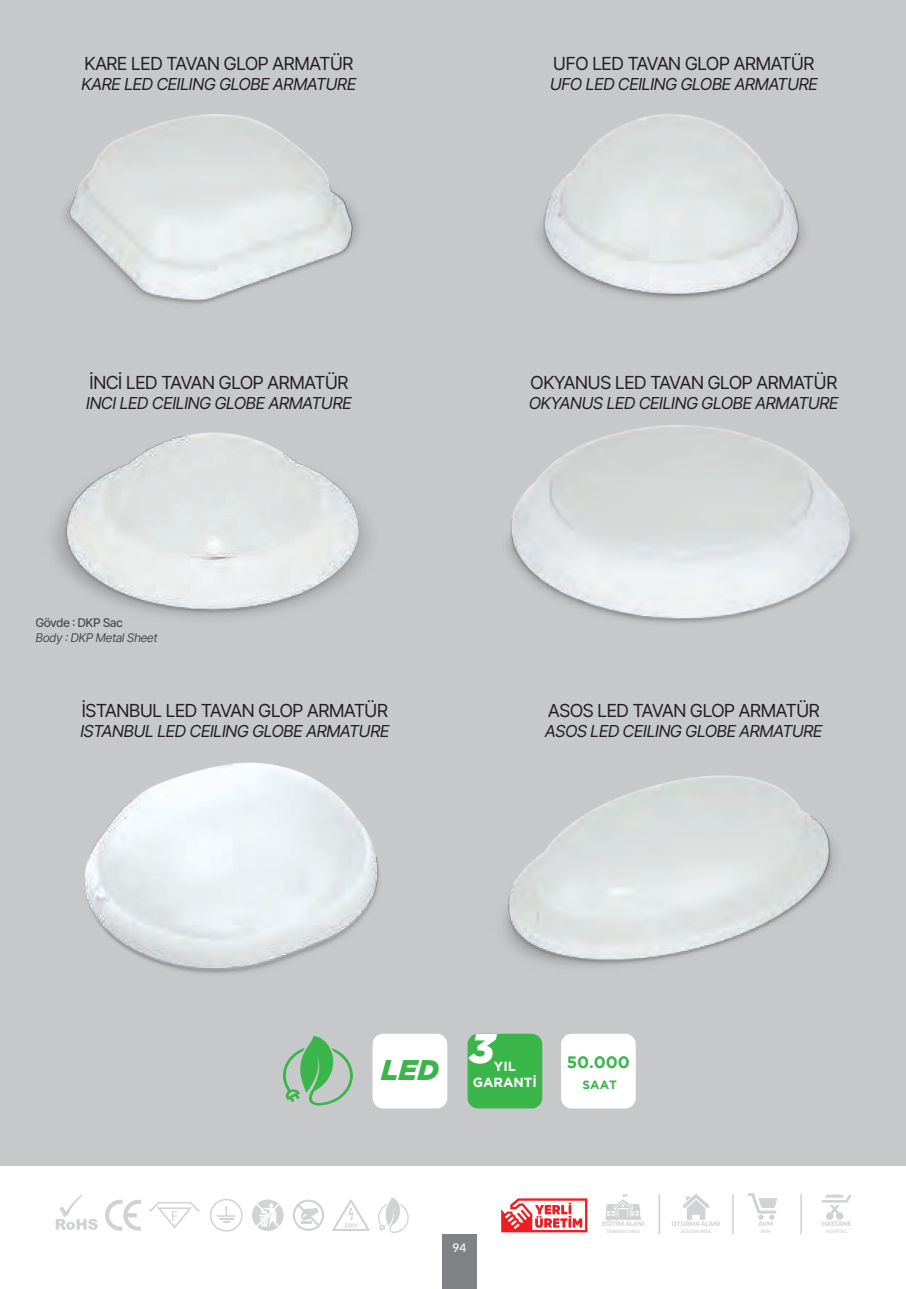
<style>
.page{position:relative;width:906px;height:1289px;background:#fff}
.page>*{position:absolute;margin:0;border:0;box-sizing:border-box;transform-origin:0 0}
.t1{font:italic 900 28.35px "Gotham";color:#3ab54a}
.t2{font:18px "Inter V";letter-spacing:-.05em;color:#231f20}
.t3{font:16.5px "Inter V";letter-spacing:-.05em;color:#231f20}
.t4{font:700 16.5px "Gotham";color:#3bb54a}
.t5{font:700 13.2px/15.8px "Gotham";color:#fff;text-align:center}
.t6{font:12px/14.4px "Inter V";letter-spacing:-.05em;color:#4b4c4d}
.t7{font:700 12px "Gotham";color:#3bb54a}
.t8{font:500 12px "Lato";color:#fff}
.t9{font:900 6.3px "Lato";color:#d1d2d4}
.t10{font:italic 700 4.65px "Lato";color:#d1d2d4}
</style>
<div class="page">
<svg style="left:605px;top:1194px;width:36px;height:25px"></svg>
<svg style="left:682px;top:1194px;width:27px;height:25px"></svg>
<svg style="left:747px;top:1193px;width:30px;height:26px"></svg>
<svg style="left:821px;top:1194px;width:30px;height:25px"></svg>
<hr style="left:732px;top:1194px;width:1px;height:40px;background:#d1d2d4">
<hr style="left:658px;top:1194px;width:2px;height:40px;background:#d1d2d4">
<hr style="left:800px;top:1194px;width:2px;height:40px;background:#d1d2d4">
<svg style="left:501px;top:1198px;width:86px;height:34px"></svg>
<svg style="left:56px;top:1195px;width:42px;height:34px"></svg>
<svg style="left:210px;top:1199px;width:33px;height:32px"></svg>
<svg style="left:149px;top:1202px;width:51px;height:26px"></svg>
<svg style="left:378px;top:1197px;width:31px;height:35px"></svg>
<svg style="left:252px;top:1199px;width:31px;height:31px"></svg>
<svg style="left:293px;top:1199px;width:31px;height:31px"></svg>
<svg style="left:332px;top:1199px;width:37px;height:31px"></svg>
<svg style="left:105px;top:1199px;width:36px;height:31px"></svg>
<div style="left:442px;top:1234px;width:34px;height:54px;background:#808285"></div>
<div style="left:0;top:0;width:906px;height:1165px;background:#c7c8ca"></div>
<img style="left:63px;top:114px;width:296px;height:191px">
<img style="left:53px;top:432px;width:316px;height:185px">
<img style="left:85px;top:762px;width:294px;height:212px">
<img style="left:507px;top:425px;width:348px;height:199px">
<img style="left:505px;top:775px;width:330px;height:191px">
<img style="left:539px;top:114px;width:265px;height:186px">
<svg style="left:283px;top:1036px;width:70px;height:69px"></svg>
<div style="left:372px;top:1033px;width:75px;height:75px;background:#fff;border-radius:11px"></div>
<div style="left:467px;top:1033px;width:75px;height:75px;background:#3ab54a;border-radius:11px"></div>
<div style="left:561px;top:1033px;width:75px;height:75px;background:#fff;border-radius:11px"></div>
<p class="t2" style="left:84px;top:51px;width:271px">KARE LED TAVAN GLOP ARMATÜR</p>
<p class="t3" style="left:81px;top:72px;width:277px">KARE LED CEILING GLOBE ARMATURE</p>
<p class="t2" style="left:553px;top:51px;width:263px">UFO LED TAVAN GLOP ARMATÜR</p>
<p class="t3" style="left:550px;top:72px;width:270px">UFO LED CEILING GLOBE ARMATURE</p>
<p class="t2" style="left:89px;top:369px;width:261px">İNCİ LED TAVAN GLOP ARMATÜR</p>
<p class="t3" style="left:86px;top:391px;width:268px">INCI LED CEILING GLOBE ARMATURE</p>
<p class="t2" style="left:530px;top:369px;width:309px">OKYANUS LED TAVAN GLOP ARMATÜR</p>
<p class="t3" style="left:529px;top:391px;width:311px">OKYANUS LED CEILING GLOBE ARMATURE</p>
<p class="t6" style="left:36px;top:615px;width:124px">Gövde : DKP Sac<br>Body : DKP Metal Sheet</p>
<p class="t2" style="left:81px;top:697px;width:308px">İSTANBUL LED TAVAN GLOP ARMATÜR</p>
<p class="t3" style="left:80px;top:719px;width:311px">ISTANBUL LED CEILING GLOBE ARMATURE</p>
<p class="t2" style="left:548px;top:697px;width:274px">ASOS LED TAVAN GLOP ARMATÜR</p>
<p class="t3" style="left:545px;top:719px;width:279px">ASOS LED CEILING GLOBE ARMATURE</p>
<h1 class="t1" style="left:381px;top:1053px;width:115px">LED <sup>3</sup></h1>
<p class="t5" style="left:473px;top:1058px;width:66px">YIL<br>GARANTİ</p>
<p class="t4" style="left:566px;top:1053px;width:65px">50.000</p>
<p class="t7" style="left:582px;top:1077px;width:36px">SAAT</p>
<p class="t8" style="left:452px;top:1238px;width:15px">94</p>
<p class="t9" style="left:602px;top:1219px;width:44px">EĞİTİM ALANI</p>
<p class="t10" style="left:606px;top:1227px;width:35px">TRAINING AREA</p>
<p class="t9" style="left:672px;top:1219px;width:50px">OTURMA ALANI</p>
<p class="t10" style="left:681px;top:1227px;width:32px">SESSION AREA</p>
<p class="t9" style="left:758px;top:1219px;width:16px">AVM</p>
<p class="t10" style="left:760px;top:1227px;width:11px">AVM</p>
<p class="t9" style="left:822px;top:1219px;width:31px">HASTANE</p>
<p class="t10" style="left:826px;top:1227px;width:23px">HOSPITAL</p>
</div>
